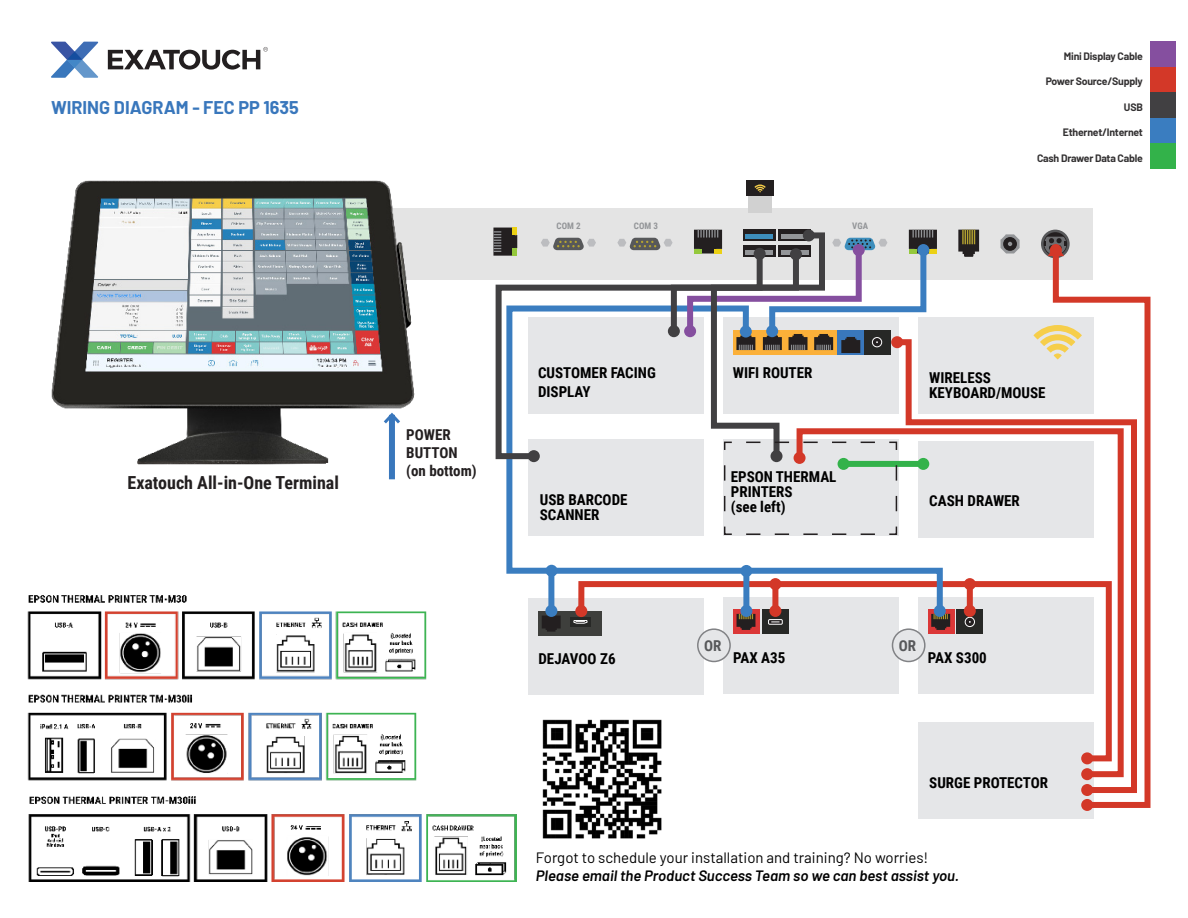
<style>
.page{position:relative;width:1188px;height:918px;background:#fff}
.page>*{position:absolute;margin:0;border:0;box-sizing:border-box;transform-origin:0 0}
.t1{font:700 18px "Roboto Condensed";color:#231f20}
.t2{font:700 18px "Barlow";color:#3977bc}
.t3{font:700 15px/18.6px "Roboto Condensed";color:#000}
.t4{font:15px "Barlow";color:#000}
.t5{font:italic 600 15px "Barlow";color:#000}
.t6{font:700 15px/18px "Roboto Condensed";color:#231f20}
.t7{font:700 15px "Roboto Condensed";color:#57585a}
.t8{font:700 10.5px "Barlow";letter-spacing:-.02em;color:#333132}
.t9{font:700 9px "Roboto Condensed";color:#939598}
</style>
<div class="page">
<div style="left:350px;top:208px;width:743px;height:72px;background:#e4e4e4"></div>
<div style="left:1041px;top:230px;width:29px;height:28px;border:3px solid #57585a;border-radius:50%"></div>
<svg style="left:1001px;top:234px;width:19px;height:20px"></svg>
<svg style="left:958px;top:230px;width:21px;height:27px"></svg>
<svg style="left:493px;top:228px;width:24px;height:20px"></svg>
<svg style="left:541px;top:238px;width:55px;height:10px"></svg>
<div style="left:918px;top:317px;width:175px;height:97px;background:#e5e6e8"></div>
<div style="left:918px;top:722px;width:175px;height:97px;background:#e5e6e8"></div>
<div style="left:528px;top:598px;width:176px;height:97px;background:#e5e6e8"></div>
<svg style="left:1034px;top:326px;width:16px;height:10px"></svg>
<div style="left:748px;top:190px;width:24px;height:23px;background:#d1d1d1"></div>
<div style="left:746px;top:181px;width:28px;height:15px;background:#231f20"></div>
<svg style="left:754px;top:185px;width:12px;height:8px"></svg>
<svg style="left:108px;top:47px;width:160px;height:23px"></svg>
<svg style="left:51px;top:42px;width:47px;height:36px"></svg>
<div style="left:1150px;top:42px;width:26px;height:25px;background:#854f9f"></div>
<div style="left:1150px;top:67px;width:26px;height:26px;background:#d33828"></div>
<div style="left:1150px;top:93px;width:26px;height:25px;background:#414042"></div>
<div style="left:1150px;top:118px;width:26px;height:26px;background:#3a7dc0"></div>
<div style="left:1150px;top:144px;width:26px;height:25px;background:#33b24a"></div>
<div style="left:538px;top:611px;width:64px;height:25px;background:#3e3f3c"></div>
<img style="left:51px;top:180px;width:364px;height:300px">
<svg style="left:1042px;top:230px;width:27px;height:27px"></svg>
<img style="left:542px;top:719px;width:120px;height:120px">
<svg style="left:575px;top:632px;width:219px;height:132px"></svg>
<svg style="left:506px;top:462px;width:111px;height:112px"></svg>
<svg style="left:542px;top:565px;width:252px;height:67px"></svg>
<div style="left:546px;top:565px;width:12px;height:12px;background:#3a7dc0;border-radius:50%"></div>
<svg style="left:493px;top:248px;width:124px;height:214px"></svg>
<div style="left:528px;top:450px;width:12px;height:12px;background:#414042;border-radius:50%"></div>
<svg style="left:794px;top:567px;width:97px;height:127px;background:#dfdce0"></svg>
<svg style="left:891px;top:336px;width:159px;height:358px"></svg>
<svg style="left:1050px;top:244px;width:101px;height:567px"></svg>
<div style="left:1050px;top:244px;width:12px;height:12px;background:#d33828;border-radius:50%"></div>
<div style="left:1081px;top:799px;width:12px;height:12px;background:#d33828;border-radius:50%"></div>
<div style="left:389px;top:415px;width:6px;height:64px;background:#3977bc"></div>
<svg style="left:381px;top:410px;width:22px;height:17px"></svg>
<svg style="left:617px;top:229px;width:320px;height:307px"></svg>
<img style="left:27px;top:595px;width:490px;height:287px">
<p class="t2" style="left:51px;top:94px;width:249px">WIRING DIAGRAM - FEC PP 1635</p>
<p class="t1" style="left:127px;top:470px;width:213px">Exatouch All-in-One Terminal</p>
<p class="t6" style="left:406px;top:425px;width:53px">POWER<br>BUTTON</p>
<p class="t6" style="left:406px;top:461px;width:72px">(on bottom)</p>
<p class="t9" style="left:557px;top:220px;width:26px">COM 2</p>
<p class="t9" style="left:634px;top:220px;width:26px">COM 3</p>
<p class="t9" style="left:852px;top:220px;width:17px">VGA</p>
<p class="t3" style="left:538px;top:363px;width:119px">CUSTOMER FACING<br>DISPLAY</p>
<p class="t3" style="left:733px;top:363px;width:81px">WIFI ROUTER</p>
<p class="t3" style="left:540px;top:490px;width:89px">USB BARCODE</p>
<p class="t3" style="left:540px;top:505px;width:61px">SCANNER</p>
<p class="t3" style="left:731px;top:467px;width:107px">EPSON THERMAL</p>
<p class="t3" style="left:731px;top:483px;width:63px;line-height:15px">PRINTERS (see left)</p>
<p class="t8" style="left:1064px;top:48px;width:81px">Mini Display Cable</p>
<p class="t8" style="left:1046px;top:74px;width:99px">Power Source/Supply</p>
<p class="t8" style="left:1124px;top:99px;width:20px">USB</p>
<p class="t8" style="left:1063px;top:125px;width:81px">Ethernet/Internet</p>
<p class="t8" style="left:1037px;top:150px;width:107px">Cash Drawer Data Cable</p>
<p class="t3" style="left:929px;top:368px;width:63px">WIRELESS</p>
<p class="t3" style="left:929px;top:383px;width:118px">KEYBOARD/MOUSE</p>
<p class="t3" style="left:929px;top:491px;width:92px">CASH DRAWER</p>
<p class="t7" style="left:704px;top:635px;width:19px">OR</p>
<p class="t7" style="left:899px;top:635px;width:19px">OR</p>
<p class="t3" style="left:539px;top:649px;width:79px">DEJAVOO Z6</p>
<p class="t3" style="left:733px;top:647px;width:54px">PAX A35</p>
<p class="t3" style="left:928px;top:647px;width:60px">PAX S300</p>
<p class="t3" style="left:929px;top:773px;width:120px">SURGE PROTECTOR</p>
<p class="t4" style="left:536px;top:846px;width:394px">Forgot to schedule your installation and training? No worries!</p>
<p class="t5" style="left:536px;top:864px;width:425px">Please email the Product Success Team so we can best assist you.</p>
</div>
